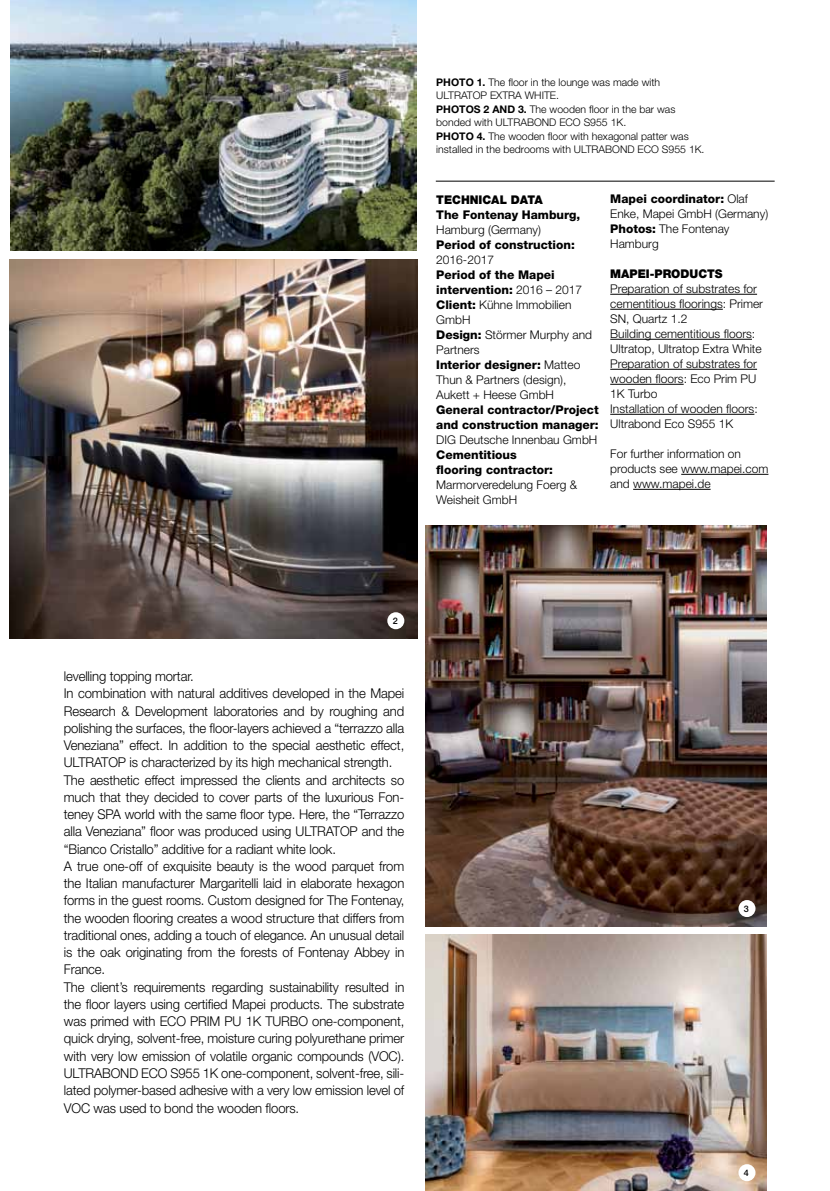
<style>
.page{position:relative;width:830px;height:1191px;background:#fff}
.page>*{position:absolute;margin:0;border:0;box-sizing:border-box;transform-origin:0 0}
.t1{font:300 13.5px/17.2px "Helvetica Neue LT Std";letter-spacing:-.01em;color:#000}
.t2{font:300 12px/15px "Helvetica Neue LT Std";color:#000}
.t3{font:800 12px/15px "Helvetica Neue LT Std";color:#000}
.t4{font:900 12px "Helvetica Neue LT Std";color:#000}
.t5{font:300 10.5px/13.5px "Helvetica Neue LT Std";color:#000}
.t6{font:500 9px "Helvetica Neue LT Std";color:#000}
.s1{font-weight:700}
.s2{font-weight:800}
</style>
<div class="page">
<img style="left:425px;top:526px;width:341px;height:400px">
<img style="left:425px;top:934px;width:341px;height:257px">
<img style="left:11px;top:0;width:405px;height:251px">
<img style="left:10px;top:259px;width:407px;height:379px">
<hr style="left:610px;top:294px;width:146px;height:1px;background:#000">
<hr style="left:610px;top:309px;width:112px;height:1px;background:#000">
<hr style="left:610px;top:339px;width:141px;height:1px;background:#000">
<hr style="left:610px;top:369px;width:146px;height:1px;background:#000">
<hr style="left:610px;top:384px;width:73px;height:1px;background:#000">
<hr style="left:610px;top:414px;width:144px;height:1px;background:#000">
<hr style="left:681px;top:474px;width:87px;height:1px;background:#000">
<hr style="left:633px;top:489px;width:77px;height:1px;background:#000">
<hr style="left:435px;top:181px;width:339px;height:1px;background:#000">
<div style="left:387px;top:612px;width:17px;height:17px;background:#fff;border-radius:50%"></div>
<div style="left:738px;top:900px;width:17px;height:17px;background:#fff;border-radius:50%"></div>
<div style="left:738px;top:1164px;width:17px;height:17px;background:#fff;border-radius:50%"></div>
<p class="t5" style="left:436px;top:75px;width:270px"><span class="s1">PHOTO 1.</span> The floor in the lounge was made with ULTRATOP EXTRA WHITE.<br><span class="s1">PHOTOS 2 AND 3.</span> The wooden floor in the bar was bonded with ULTRABOND ECO S955 1K.<br><span class="s1">PHOTO 4.</span> The wooden floor with hexagonal patter was installed in the bedrooms with ULTRABOND ECO S955 1K.</p>
<p class="t4" style="left:436px;top:192px;width:108px">TECHNICAL DATA</p>
<p class="t3" style="left:436px;top:207px;width:145px">The Fontenay Hamburg,</p>
<p class="t2" style="left:436px;top:221px;width:106px">Hamburg (Germany)</p>
<p class="t3" style="left:436px;top:237px;width:140px">Period of construction:</p>
<p class="t2" style="left:436px;top:251px;width:59px">2016-2017</p>
<p class="t2" style="left:436px;top:266px;width:157px"><span class="s2">Period of the Mapei intervention:</span> 2016 – 2017<br><span class="s2">Client:</span> Kühne Immobilien<br>GmbH<br><span class="s2">Design:</span> Störmer Murphy and<br>Partners<br><span class="s2">Interior designer:</span> Matteo<br>Thun &amp; Partners (design),<br>Aukett + Heese GmbH</p>
<p class="t3" style="left:436px;top:402px;width:164px">General contractor/Project and construction manager:</p>
<p class="t2" style="left:436px;top:431px;width:162px">DIG Deutsche Innenbau GmbH</p>
<p class="t3" style="left:436px;top:447px;width:118px">Cementitious flooring contractor:</p>
<p class="t2" style="left:436px;top:476px;width:142px">Marmorveredelung Foerg &amp;<br>Weisheit GmbH</p>
<p class="t2" style="left:610px;top:191px;width:159px"><span class="s2">Mapei coordinator:</span> Olaf<br>Enke, Mapei GmbH (Germany)<br><span class="s2">Photos:</span> The Fontenay<br>Hamburg</p>
<p class="t4" style="left:610px;top:267px;width:114px">MAPEI-PRODUCTS</p>
<p class="t2" style="left:610px;top:281px;width:154px">Preparation of substrates for cementitious floorings: Primer<br>SN, Quartz 1.2<br>Building cementitious floors:<br>Ultratop, Ultratop Extra White<br>Preparation of substrates for wooden floors: Eco Prim PU<br>1K Turbo<br>Installation of wooden floors:<br>Ultrabond Eco S955 1K</p>
<p class="t2" style="left:610px;top:446px;width:160px">For further information on products see www.mapei.com and www.mapei.de</p>
<p class="t6" style="left:392px;top:615px;width:7px">2</p>
<p class="t1" style="left:64px;top:667px;width:342px">levelling topping mortar.<br>In combination with natural additives developed in the Mapei Research &amp; Development laboratories and by roughing and polishing the surfaces, the floor-layers achieved a “terrazzo alla Veneziana” effect. In addition to the special aesthetic effect, ULTRATOP is characterized by its high mechanical strength.<br>The aesthetic effect impressed the clients and architects so much that they decided to cover parts of the luxurious Fon&shy;teney SPA world with the same floor type. Here, the “Terrazzo alla Veneziana” floor was produced using ULTRATOP and the “Bianco Cristallo” additive for a radiant white look.<br>A true one-off of exquisite beauty is the wood parquet from the Italian manufacturer Margaritelli laid in elaborate hexagon forms in the guest rooms. Custom designed for The Fontenay, the wooden flooring creates a wood structure that differs from traditional ones, adding a touch of elegance. An unusual detail is the oak originating from the forests of Fontenay Abbey in France.<br>The client’s requirements regarding sustainability resulted in the floor layers using certified Mapei products. The substrate was primed with ECO PRIM PU 1K TURBO one-component, quick drying, solvent-free, moisture curing polyurethane primer with very low emission of volatile organic compounds (VOC).<br>ULTRABOND ECO S955 1K one-component, solvent-free, sili&shy;lated polymer-based adhesive with a very low emission level of VOC was used to bond the wooden floors.</p>
<p class="t6" style="left:743px;top:903px;width:7px">3</p>
<p class="t6" style="left:743px;top:1167px;width:7px">4</p>
</div>
